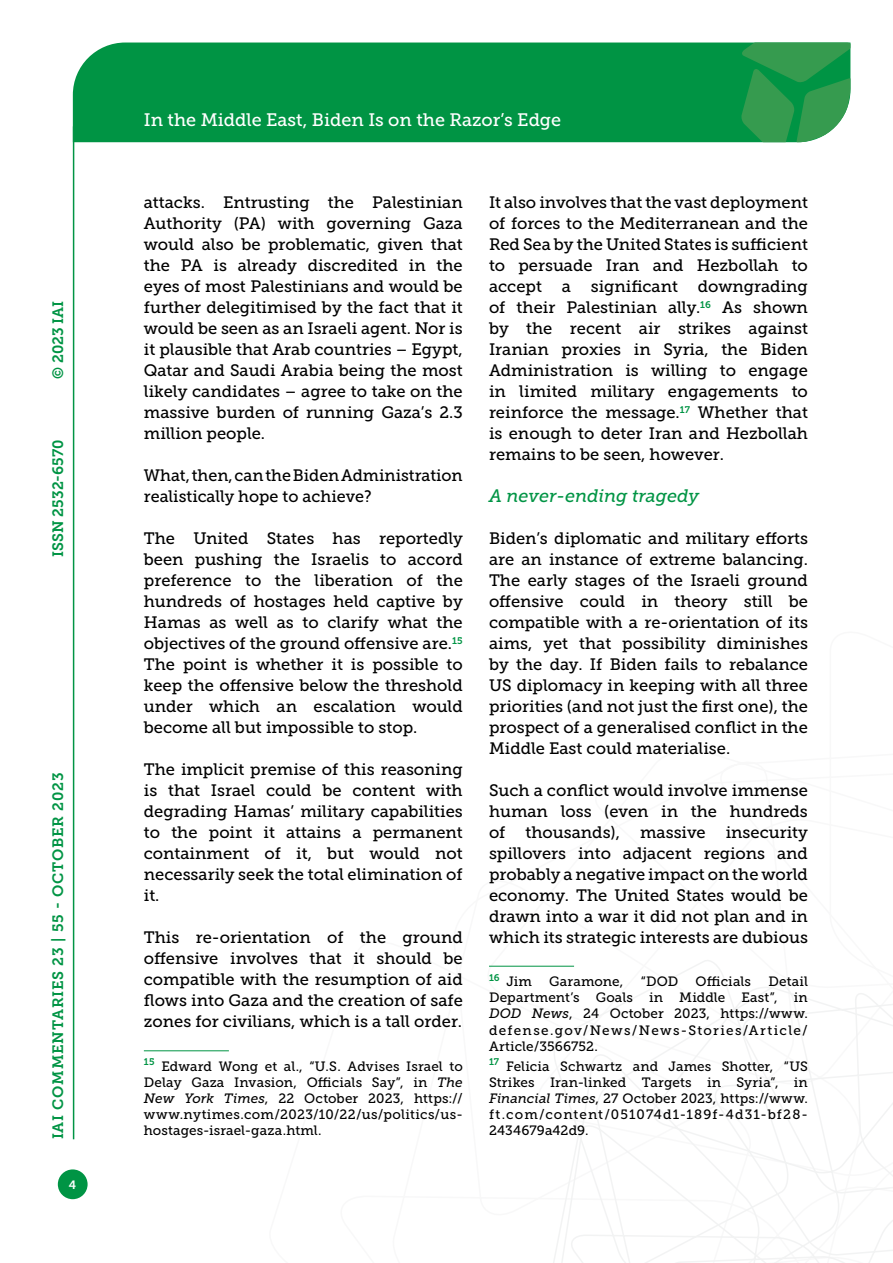
<style>
.page{position:relative;width:893px;height:1263px;background:#fff}
.page>*{position:absolute;margin:0;border:0;box-sizing:border-box;transform-origin:0 0}
.t1{font:18px "Museo Slab 500";color:#fff}
.t2{font:italic 18px "Museo Slab 500";color:#009444}
.t3{font:16.5px/21px "Museo Slab 500";color:#000;text-align:justify}
.t4{font:15px "Museo Slab 700";letter-spacing:.045em;color:#009444}
.t5{font:15px "Museo Slab 700";color:#009444}
.t6{font:13.5px/16.2px "Museo Slab 500";letter-spacing:.025em;color:#000;text-align:justify}
.t7{font:12px "Museo Slab 700";color:#fff}
.s1{font-style:italic}
</style>
<div class="page">
<svg style="left:531px;top:960px;width:362px;height:303px"></svg>
<div style="left:73px;top:43px;width:668px;height:99px;background:#009444"></div>
<svg style="left:741px;top:43px;width:109px;height:99px"></svg>
<div style="left:58px;top:1169px;width:30px;height:30px;background:#009444;border-radius:50%"></div>
<hr style="left:73px;top:126px;width:1px;height:1013px;background:#009444">
<hr style="left:144px;top:1050px;width:85px;height:1px;background:#009444">
<hr style="left:489px;top:966px;width:85px;height:1px;background:#009444">
<p class="t4" style="left:50px;top:379px;width:80px;rotate:-90deg">© 2023 IAI</p>
<p class="t5" style="left:50px;top:557px;width:119px;rotate:-90deg">ISSN 2532-6570</p>
<p class="t4" style="left:50px;top:1139px;width:368px;rotate:-90deg">IAI Commentaries 23 | 55 - October 2023</p>
<p class="t7" style="left:69px;top:1178px;width:9px">4</p>
<p class="t1" style="left:144px;top:110px;width:419px">In the Middle East, Biden Is on the Razor’s Edge</p>
<p class="t3" style="left:144px;top:192px;width:320px">attacks. Entrusting the Palestinian Authority (PA) with governing Gaza would also be problematic, given that the PA is already discredited in the eyes of most Palestinians and would be further delegitimised by the fact that it would be seen as an Israeli agent. Nor is it plausible that Arab countries – Egypt, Qatar and Saudi Arabia being the most likely candidates – agree to take on the massive burden of running Gaza’s 2.3 million people.</p>
<p class="t3" style="left:144px;top:465px;width:320px">What, then, can the Biden Administration realistically hope to achieve?</p>
<p class="t3" style="left:144px;top:528px;width:320px">The United States has reportedly been pushing the Israelis to accord preference to the liberation of the hundreds of hostages held captive by Hamas as well as to clarify what the objectives of the ground offensive are.<sup>15<br></sup>The point is whether it is possible to keep the offensive below the threshold under which an escalation would become all but impossible to stop.</p>
<p class="t3" style="left:144px;top:759px;width:320px">The implicit premise of this reasoning is that Israel could be content with degrading Hamas’ military capabilities to the point it attains a permanent containment of it, but would not necessarily seek the total elimination of it.</p>
<p class="t3" style="left:144px;top:927px;width:320px">This re-orientation of the ground offensive involves that it should be compatible with the resumption of aid flows into Gaza and the creation of safe zones for civilians, which is a tall order.</p>
<p class="t6" style="left:144px;top:1058px;width:320px"><sup>15</sup> Edward Wong et al., “U.S. Advises Israel to Delay Gaza Invasion, Officials Say”, in <span class="s1">The New York Times</span>, 22 October 2023, https:// www.nytimes.com/2023/10/22/us/politics/us&shy;hostages-israel-gaza.html.</p>
<p class="t3" style="left:489px;top:192px;width:320px">It also involves that the vast deployment of forces to the Mediterranean and the Red Sea by the United States is sufficient to persuade Iran and Hezbollah to accept a significant downgrading of their Palestinian ally.<sup>16</sup> As shown by the recent air strikes against Iranian proxies in Syria, the Biden Administration is willing to engage in limited military engagements to reinforce the message.<sup>17</sup> Whether that is enough to deter Iran and Hezbollah remains to be seen, however.</p>
<p class="t2" style="left:489px;top:486px;width:212px">A never-ending tragedy</p>
<p class="t3" style="left:489px;top:528px;width:320px">Biden’s diplomatic and military efforts are an instance of extreme balancing.<br>The early stages of the Israeli ground offensive could in theory still be compatible with a re-orientation of its aims, yet that possibility diminishes by the day. If Biden fails to rebalance US diplomacy in keeping with all three priorities (and not just the first one), the prospect of a generalised conflict in the Middle East could materialise.</p>
<p class="t3" style="left:489px;top:780px;width:320px">Such a conflict would involve immense human loss (even in the hundreds of thousands), massive insecurity spillovers into adjacent regions and probably a negative impact on the world economy. The United States would be drawn into a war it did not plan and in which its strategic interests are dubious</p>
<p class="t6" style="left:489px;top:973px;width:44px"><sup>16</sup> Jim</p>
<p class="t6" style="left:549px;top:973px;width:76px">Garamone,</p>
<p class="t6" style="left:641px;top:973px;width:39px">“DOD</p>
<p class="t6" style="left:696px;top:973px;width:57px">Officials</p>
<p class="t6" style="left:489px;top:973px;width:320px;text-indent:279px">Detail Department’s Goals in Middle East”, in <span class="s1">DOD News</span>, 24 October 2023, https://www. defense.gov/News/News-Stories/Article/ Article/3566752.</p>
<p class="t6" style="left:489px;top:1058px;width:320px"><sup>17</sup> Felicia Schwartz and James Shotter, “US Strikes Iran-linked Targets in Syria”, in <span class="s1">Financial Times</span>, 27 October 2023, https://www. ft.com/content/051074d1-189f-4d31-bf28- 2434679a42d9.</p>
</div>
